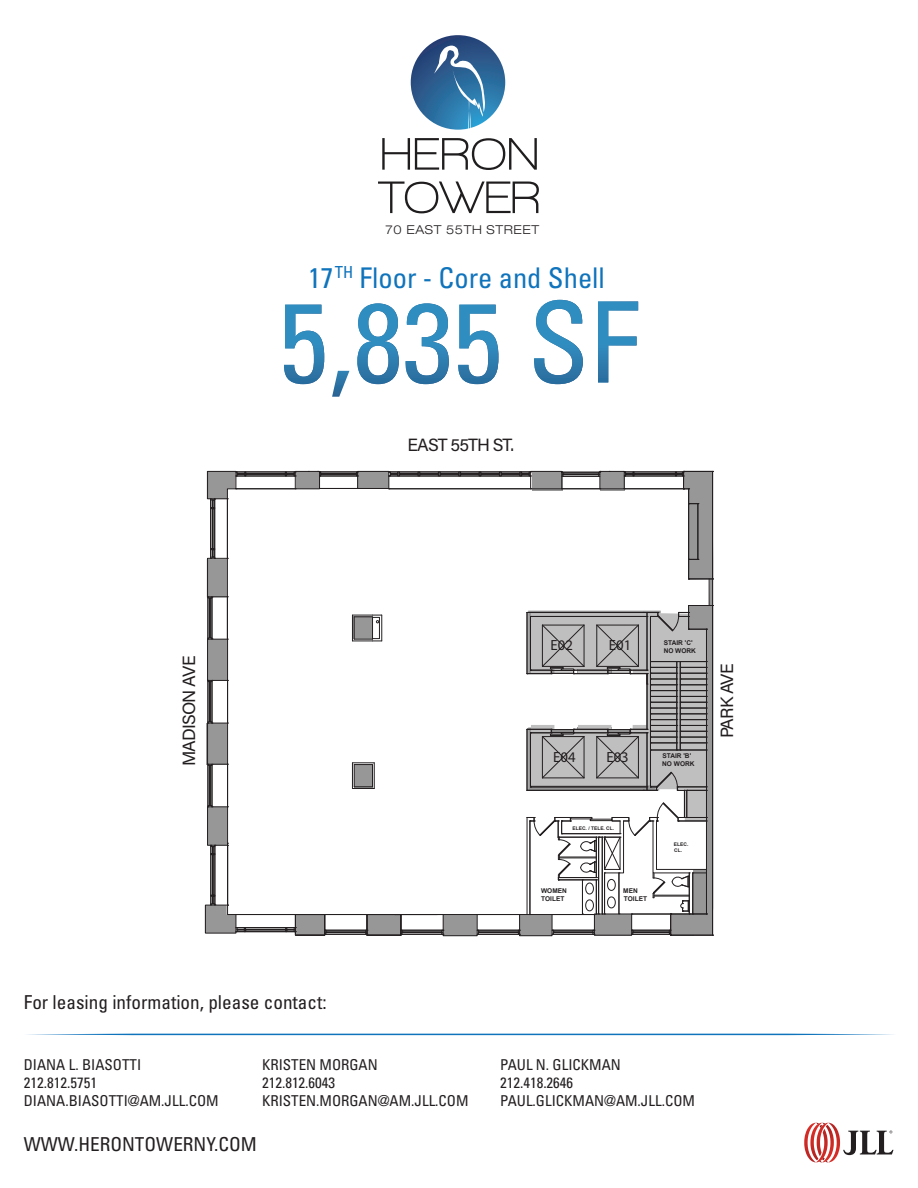
<style>
.page{position:relative;width:918px;height:1188px;background:#fff}
.page>*{position:absolute;margin:0;border:0;box-sizing:border-box;transform-origin:0 0}
.t1{font:condensed 28.5px "Univers";color:#1074bc}
.t2{font:condensed 19.2px "Univers";color:#231f20}
.t3{font:17.7px "Acumin Pro";letter-spacing:-.05em;color:#231f20}
.t4{font:condensed 15px/18px "Univers";color:#231f20}
.t5{font:14.7px "Myriad Pro";color:#231f20}
.t6{font:300 expanded 12.3px "Helvetica Neue";letter-spacing:.05em;color:#231f20}
.t7{font:700 6.6px/7.8px "Arial";color:#231f20}
.t8{font:700 4.95px/5.8px "Arial";color:#231f20}
</style>
<div class="page">
<div style="left:358px;top:471px;width:31px;height:18px;background:#979797"></div>
<div style="left:296px;top:471px;width:23px;height:18px;background:#979797"></div>
<div style="left:207px;top:639px;width:21px;height:42px;background:#979797"></div>
<div style="left:207px;top:723px;width:20px;height:41px;background:#979797"></div>
<div style="left:296px;top:915px;width:28px;height:21px;background:#979797"></div>
<div style="left:366px;top:915px;width:36px;height:20px;background:#979797"></div>
<svg style="left:411px;top:35px;width:94px;height:95px"></svg>
<svg style="left:382px;top:42px;width:155px;height:128px"></svg>
<svg style="left:378px;top:182px;width:161px;height:31px"></svg>
<svg style="left:27px;top:1034px;width:867px;height:1px"></svg>
<svg style="left:804px;top:1123px;width:90px;height:39px"></svg>
<div style="left:357px;top:471px;width:32px;height:18px;border:1px solid #231f20"></div>
<div style="left:295px;top:471px;width:25px;height:18px;border:1px solid #231f20"></div>
<div style="left:207px;top:639px;width:21px;height:42px;border:1px solid #231f20"></div>
<div style="left:207px;top:723px;width:21px;height:42px;border:1px solid #231f20"></div>
<div style="left:295px;top:914px;width:30px;height:22px;border:1px solid #231f20"></div>
<div style="left:367px;top:914px;width:34px;height:22px;border:1px solid #231f20"></div>
<hr style="left:214px;top:845px;width:1px;height:60px;background:#231f20">
<hr style="left:210px;top:845px;width:1px;height:60px;background:#231f20">
<hr style="left:213px;top:855px;width:1px;height:40px;background:#231f20">
<hr style="left:212px;top:855px;width:1px;height:40px;background:#231f20">
<hr style="left:236px;top:927px;width:59px;height:1px;background:#231f20">
<hr style="left:236px;top:931px;width:59px;height:1px;background:#231f20">
<hr style="left:245px;top:929px;width:41px;height:1px;background:#231f20">
<hr style="left:245px;top:930px;width:41px;height:1px;background:#231f20">
<svg style="left:285px;top:927px;width:11px;height:5px"></svg>
<hr style="left:326px;top:932px;width:40px;height:1px;background:#231f20">
<hr style="left:208px;top:764px;width:1px;height:43px;background:#231f20">
<hr style="left:325px;top:930px;width:42px;height:1px;background:#231f20">
<hr style="left:212px;top:764px;width:1px;height:43px;background:#231f20">
<hr style="left:325px;top:934px;width:42px;height:1px;background:#231f20">
<hr style="left:210px;top:765px;width:1px;height:41px;background:#231f20">
<hr style="left:246px;top:473px;width:39px;height:1px;background:#231f20">
<hr style="left:209px;top:765px;width:1px;height:41px;background:#231f20">
<hr style="left:236px;top:476px;width:59px;height:1px;background:#231f20">
<hr style="left:236px;top:472px;width:59px;height:1px;background:#231f20">
<hr style="left:208px;top:680px;width:1px;height:43px;background:#231f20">
<hr style="left:212px;top:680px;width:1px;height:43px;background:#231f20">
<hr style="left:209px;top:682px;width:1px;height:40px;background:#231f20">
<hr style="left:210px;top:682px;width:1px;height:40px;background:#231f20">
<hr style="left:246px;top:474px;width:39px;height:1px;background:#231f20">
<hr style="left:321px;top:474px;width:35px;height:1px;background:#231f20">
<hr style="left:321px;top:473px;width:35px;height:1px;background:#231f20">
<hr style="left:320px;top:472px;width:38px;height:1px;background:#231f20">
<hr style="left:320px;top:476px;width:38px;height:1px;background:#231f20">
<svg style="left:285px;top:472px;width:11px;height:5px"></svg>
<svg style="left:356px;top:472px;width:3px;height:5px"></svg>
<hr style="left:214px;top:499px;width:1px;height:59px;background:#231f20">
<hr style="left:210px;top:499px;width:1px;height:59px;background:#231f20">
<hr style="left:213px;top:509px;width:1px;height:40px;background:#231f20">
<hr style="left:212px;top:509px;width:1px;height:40px;background:#231f20">
<hr style="left:210px;top:598px;width:1px;height:40px;background:#231f20">
<hr style="left:209px;top:598px;width:1px;height:40px;background:#231f20">
<hr style="left:212px;top:597px;width:1px;height:42px;background:#231f20">
<hr style="left:208px;top:597px;width:1px;height:42px;background:#231f20">
<hr style="left:236px;top:914px;width:59px;height:1px;background:#231f20">
<hr style="left:325px;top:914px;width:42px;height:1px;background:#231f20">
<hr style="left:236px;top:488px;width:59px;height:1px;background:#231f20">
<hr style="left:227px;top:764px;width:1px;height:43px;background:#231f20">
<hr style="left:227px;top:680px;width:1px;height:43px;background:#231f20">
<hr style="left:320px;top:488px;width:38px;height:1px;background:#231f20">
<hr style="left:227px;top:499px;width:1px;height:59px;background:#231f20">
<svg style="left:207px;top:471px;width:40px;height:38px"></svg>
<hr style="left:227px;top:597px;width:1px;height:42px;background:#231f20">
<svg style="left:207px;top:548px;width:21px;height:51px"></svg>
<hr style="left:227px;top:845px;width:1px;height:60px;background:#231f20">
<svg style="left:207px;top:805px;width:22px;height:50px"></svg>
<svg style="left:205px;top:895px;width:41px;height:39px"></svg>
<svg style="left:352px;top:615px;width:30px;height:27px"></svg>
<svg style="left:352px;top:762px;width:23px;height:27px"></svg>
<svg style="left:318px;top:471px;width:4px;height:6px"></svg>
<svg style="left:388px;top:471px;width:326px;height:465px"></svg>
<svg style="left:284px;top:305px;width:40px;height:79px"></svg>
<svg style="left:332px;top:371px;width:17px;height:26px"></svg>
<svg style="left:357px;top:303px;width:92px;height:81px"></svg>
<svg style="left:458px;top:305px;width:40px;height:79px"></svg>
<svg style="left:534px;top:300px;width:49px;height:84px"></svg>
<svg style="left:598px;top:302px;width:40px;height:80px"></svg>
<p class="t6" style="left:386px;top:223px;width:155px">70 EAST 55TH STREET</p>
<h1 class="t1" style="left:308px;top:260px;width:298px">17<sup>TH</sup> Floor - Core and Shell</h1>
<p class="t3" style="left:408px;top:433px;width:108px">EAST 55TH ST.</p>
<p class="t5" style="left:551px;top:636px;width:24px">E02</p>
<p class="t5" style="left:609px;top:636px;width:24px">E01</p>
<p class="t7" style="left:664px;top:639px;width:34px">STAIR 'C'<br>NO WORK</p>
<p class="t3" style="left:177px;top:766px;width:112px;rotate:-90deg">MADISON AVE</p>
<p class="t3" style="left:715px;top:738px;width:77px;rotate:-90deg">PARK AVE</p>
<p class="t5" style="left:553px;top:748px;width:24px">E04</p>
<p class="t5" style="left:607px;top:748px;width:24px">E03</p>
<p class="t7" style="left:662px;top:752px;width:34px">STAIR 'B'<br>NO WORK</p>
<p class="t2" style="left:24px;top:990px;width:304px">For leasing information, please contact:</p>
<p class="t8" style="left:573px;top:825px;width:43px">ELEC. / TELE. CL.</p>
<p class="t7" style="left:541px;top:887px;width:27px">WOMEN<br>TOILET</p>
<p class="t7" style="left:623px;top:887px;width:25px">MEN<br>TOILET</p>
<p class="t8" style="left:674px;top:841px;width:16px">ELEC.<br>CL.</p>
<p class="t4" style="left:24px;top:1055px;width:196px">DIANA L. BIASOTTI<br>212.812.5751<br>DIANA.BIASOTTI@AM.JLL.COM</p>
<p class="t4" style="left:262px;top:1055px;width:208px">KRISTEN MORGAN<br>212.812.6043<br>KRISTEN.MORGAN@AM.JLL.COM</p>
<p class="t4" style="left:500px;top:1055px;width:196px">PAUL N. GLICKMAN<br>212.418.2646<br>PAUL.GLICKMAN@AM.JLL.COM</p>
<p class="t2" style="left:24px;top:1132px;width:235px">WWW.HERONTOWERNY.COM</p>
</div>
